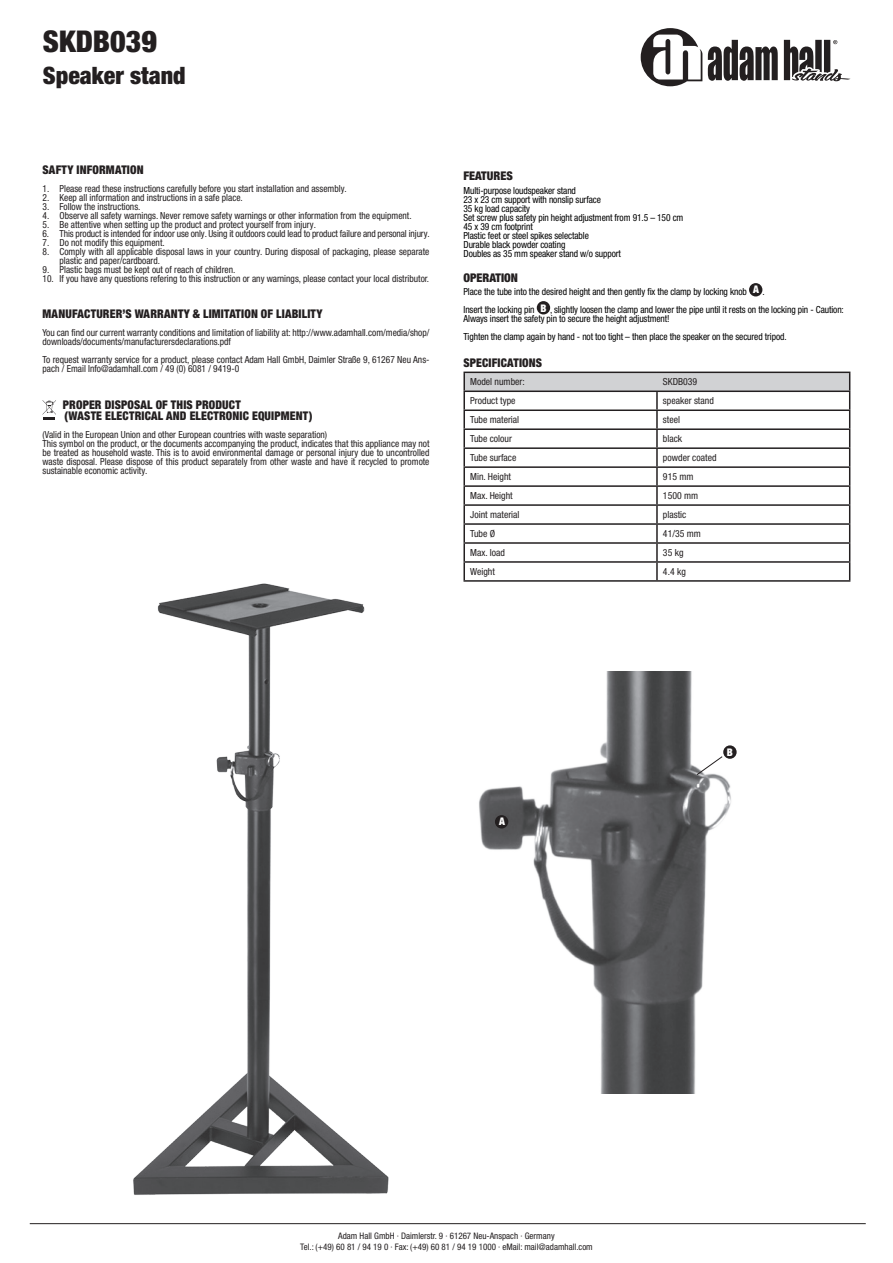
<style>
.page{position:relative;width:893px;height:1263px;background:#fff}
.page>*{position:absolute;margin:0;border:0;box-sizing:border-box;transform-origin:0 0}
.t1{font:900 condensed 30px "Helvetica Neue LT Pro";color:#231f20}
.t2{font:900 condensed 24px "Helvetica Neue LT Pro";color:#231f20}
.t3{font:900 condensed 12px/10.5px "Helvetica Neue LT Pro";letter-spacing:.015em;color:#231f20}
.t4{font:900 condensed 12px "Helvetica Neue LT Std";color:#231f20}
.t5{font:900 condensed 10.5px "Helvetica Neue LT Pro";color:#fff}
.t6{font:condensed 9.75px/9px "Helvetica Neue LT Pro";color:#231f20}
.t7{font:condensed 9.75px/9px "Helvetica Neue LT Std";letter-spacing:-.01em;color:#000001}
.t8{font:condensed 9px/10.8px "Helvetica Neue LT Pro";color:#231f20;text-align:center}
</style>
<div class="page">
<hr style="left:30px;top:1223px;width:836px;height:1px;background:#231f20">
<svg style="left:708px;top:40px;width:70px;height:41px"></svg>
<svg style="left:784px;top:40px;width:66px;height:41px"></svg>
<svg style="left:641px;top:28px;width:61px;height:58px"></svg>
<svg style="left:43px;top:400px;width:13px;height:20px"></svg>
<div style="left:749px;top:283px;width:13px;height:13px;background:#231f20;border-radius:50%"></div>
<div style="left:537px;top:301px;width:13px;height:13px;background:#231f20;border-radius:50%"></div>
<hr style="left:463px;top:580px;width:194px;height:2px;background:#231f20">
<hr style="left:657px;top:580px;width:193px;height:2px;background:#231f20">
<svg style="left:463px;top:372px;width:387px;height:208px"></svg>
<hr style="left:463px;top:390px;width:194px;height:2px;background:#231f20">
<hr style="left:657px;top:390px;width:193px;height:2px;background:#231f20">
<img style="left:29px;top:561px;width:551px;height:663px">
<img style="left:415px;top:671px;width:321px;height:423px">
<div style="left:495px;top:815px;width:13px;height:13px;background:#231f20;border-radius:50%"></div>
<div style="left:723px;top:745px;width:14px;height:14px;background:#231f20;border-radius:50%"></div>
<svg style="left:696px;top:756px;width:27px;height:20px"></svg>
<h1 class="t1" style="left:43px;top:24px;width:116px">SKDB039</h1>
<h2 class="t2" style="left:43px;top:61px;width:144px">Speaker stand</h2>
<p class="t3" style="left:43px;top:164px;width:103px">SAFTY INFORMATION</p>
<p class="t6" style="left:43px;top:184px;width:306px">1. Please read these instructions carefully before you start installation and assembly.</p>
<p class="t6" style="left:43px;top:193px;width:202px">2. Keep all information and instructions in a safe place.</p>
<p class="t6" style="left:43px;top:202px;width:99px">3. Follow the instructions.</p>
<p class="t6" style="left:43px;top:211px;width:371px">4. Observe all safety warnings. Never remove safety warnings or other information from the equipment.</p>
<p class="t6" style="left:43px;top:220px;width:275px">5. Be attentive when setting up the product and protect yourself from injury.</p>
<p class="t6" style="left:43px;top:229px;width:389px">6. This product is intended for indoor use only. Using it outdoors could lead to product failure and personal injury.</p>
<p class="t6" style="left:43px;top:238px;width:124px">7. Do not modify this equipment.</p>
<p class="t6" style="left:60px;top:247px;width:371px;text-indent:-17px">8. Comply with all applicable disposal laws in your country. During disposal of packaging, please separate plastic and paper/cardboard.</p>
<p class="t6" style="left:43px;top:265px;width:194px">9. Plastic bags must be kept out of reach of children.</p>
<p class="t6" style="left:43px;top:274px;width:388px">10. If you have any questions refering to this instruction or any warnings, please contact your local distributor.</p>
<p class="t3" style="left:43px;top:308px;width:282px">MANUFACTURER’S WARRANTY &amp; LIMITATION OF LIABILITY</p>
<p class="t6" style="left:43px;top:328px;width:388px">You can find our current warranty conditions and limitation of liability at: http://www.adamhall.com/media/shop/ downloads/documents/manufacturersdeclarations.pdf</p>
<p class="t6" style="left:43px;top:355px;width:388px">To request warranty service for a product, please contact Adam Hall GmbH, Daimler Straße 9, 61267 Neu Ans&shy;pach / Email Info@adamhall.com / 49 (0) 6081 / 9419-0</p>
<p class="t3" style="left:63px;top:400px;width:251px">PROPER DISPOSAL OF THIS PRODUCT<br>(WASTE ELECTRICAL AND ELECTRONIC EQUIPMENT)</p>
<p class="t6" style="left:43px;top:430px;width:388px">(Valid in the European Union and other European countries with waste separation)<br>This symbol on the product, or the documents accompanying the product, indicates that this appliance may not be treated as household waste. This is to avoid environmental damage or personal injury due to uncontrolled waste disposal. Please dispose of this product separately from other waste and have it recycled to promote sustainable economic activity.</p>
<p class="t4" style="left:463px;top:169px;width:51px">FEATURES</p>
<p class="t7" style="left:463px;top:186px;width:221px">Multi-purpose loudspeaker stand<br>23 x 23 cm support with nonslip surface<br>35 kg load capacity<br>Set screw plus safety pin height adjustment from 91.5 – 150 cm 45 x 39 cm footprint<br>Plastic feet or steel spikes selectable<br>Durable black powder coating<br>Doubles as 35 mm speaker stand w/o support</p>
<p class="t4" style="left:463px;top:270px;width:56px">OPERATION</p>
<p class="t7" style="left:463px;top:283px;width:382px;line-height:18px">Place the tube into the desired height and then gently fix the clamp by locking knob <sup>A</sup> .<br>Insert the locking pin <sup>B</sup> , slightly loosen the clamp and lower the pipe until it rests on the locking pin - Caution:</p>
<p class="t7" style="left:463px;top:310px;width:325px;line-height:18px">Always insert the safety pin to secure the height adjustment!<br>Tighten the clamp again by hand - not too tight – then place the speaker on the secured tripod.</p>
<p class="t3" style="left:463px;top:358px;width:80px">SPECIFICATIONS</p>
<p class="t6" style="left:470px;top:377px;width:56px">Model number:</p>
<p class="t6" style="left:663px;top:377px;width:36px">SKDB039</p>
<p class="t6" style="left:470px;top:396px;width:47px">Product type</p>
<p class="t6" style="left:663px;top:396px;width:52px">speaker stand</p>
<p class="t6" style="left:470px;top:415px;width:51px">Tube material</p>
<p class="t6" style="left:663px;top:415px;width:19px">steel</p>
<p class="t6" style="left:470px;top:434px;width:43px">Tube colour</p>
<p class="t6" style="left:663px;top:434px;width:21px">black</p>
<p class="t6" style="left:470px;top:453px;width:48px">Tube surface</p>
<p class="t6" style="left:663px;top:453px;width:55px">powder coated</p>
<p class="t6" style="left:470px;top:472px;width:42px">Min. Height</p>
<p class="t6" style="left:663px;top:472px;width:32px">915 mm</p>
<p class="t6" style="left:470px;top:491px;width:44px">Max. Height</p>
<p class="t6" style="left:663px;top:491px;width:37px">1500 mm</p>
<p class="t6" style="left:470px;top:510px;width:51px">Joint material</p>
<p class="t6" style="left:663px;top:510px;width:25px">plastic</p>
<p class="t6" style="left:470px;top:529px;width:26px">Tube Ø</p>
<p class="t6" style="left:663px;top:529px;width:39px">41/35 mm</p>
<p class="t6" style="left:470px;top:548px;width:36px">Max. load</p>
<p class="t6" style="left:663px;top:548px;width:22px">35 kg</p>
<p class="t6" style="left:470px;top:567px;width:26px">Weight</p>
<p class="t6" style="left:663px;top:567px;width:24px">4.4 kg</p>
<p class="t5" style="left:499px;top:815px;width:7px">A</p>
<p class="t5" style="left:727px;top:746px;width:8px">B</p>
<p class="t8" style="left:300px;top:1230px;width:294px">Adam Hall GmbH · Daimlerstr. 9 · 61267 Neu-Anspach · Germany<br>Tel.: (+49) 60 81 / 94 19 0 · Fax: (+49) 60 81 / 94 19 1000 · eMail: mail@adamhall.com</p>
</div>
